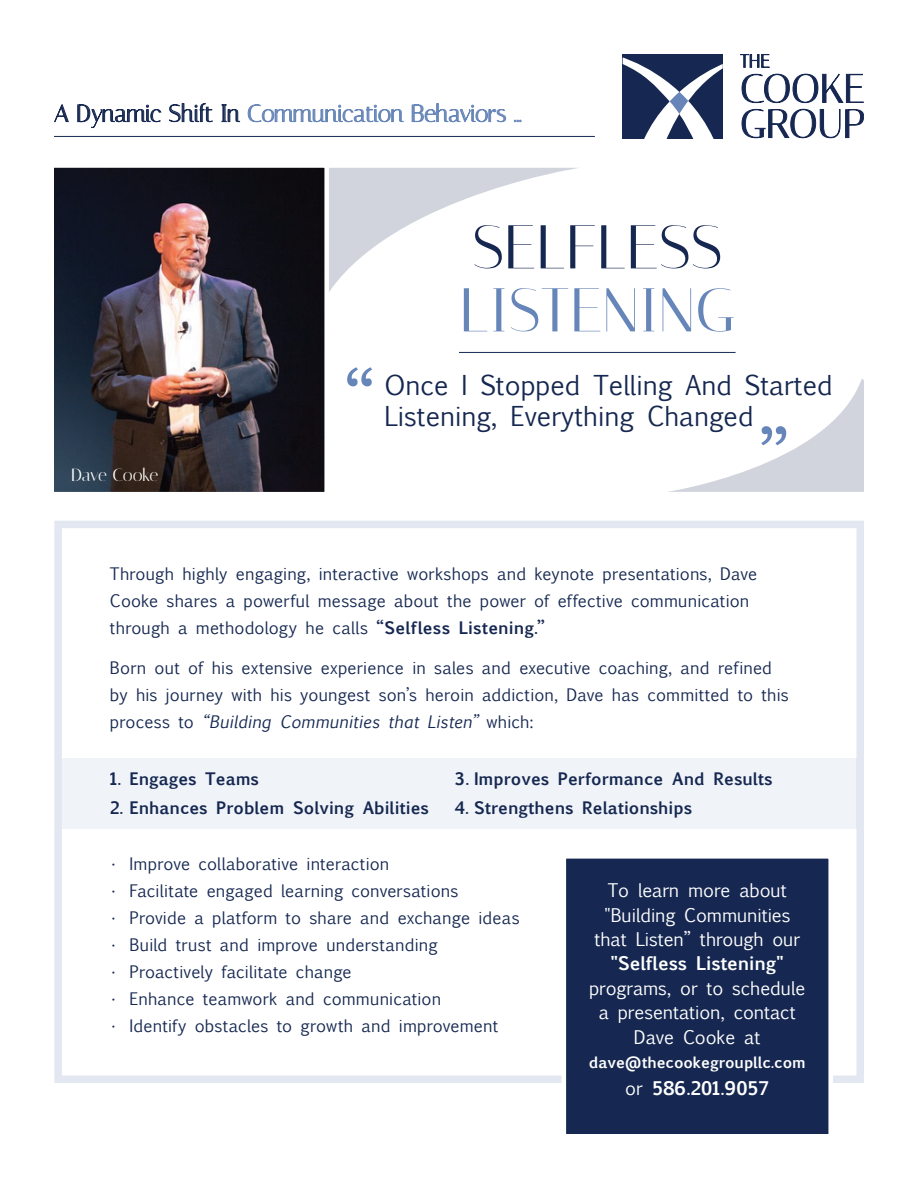
<style>
.page{position:relative;width:918px;height:1188px;background:#fff}
.page>*{position:absolute;margin:0;border:0;box-sizing:border-box;transform-origin:0 0}
.t1{font:78px "Euphemia UCAS";color:#6685b8}
.t2{font:61.65px "Italiana";color:#6685b8}
.t3{font:61.65px "Italiana";color:#162851}
.t4{font:26.25px "Euphemia UCAS";color:#162851}
.t5{font:24px "Italiana";letter-spacing:-.02em;color:#6685b8}
.t6{font:18px/24.5px "Euphemia UCAS";letter-spacing:-.005em;color:#fff;text-align:center}
.t7{font:700 18px "Euphemia UCAS";letter-spacing:-.005em;color:#fff}
.t8{font:17.7px "Italiana";letter-spacing:-.02em;color:#fff}
.t9{font:16.5px/27px "Euphemia UCAS";letter-spacing:.01em;color:#162851}
.t10{font:700 16.5px "Euphemia UCAS";color:#162851}
.t11{font:700 15px "Euphemia UCAS";letter-spacing:-.005em;color:#fff}
.s1{color:#162851}
.s2{font-weight:700}
.s3{font-style:italic}
.s4{font-weight:400}
</style>
<div class="page">
<div style="left:54px;top:521px;width:810px;height:562px;background:#fff;border:8px solid #e3e7f2"></div>
<div style="left:623px;top:54px;width:100px;height:85px;background:#162751"></div>
<svg style="left:623px;top:57px;width:100px;height:82px"></svg>
<svg style="left:740px;top:54px;width:30px;height:14px"></svg>
<svg style="left:742px;top:74px;width:122px;height:29px"></svg>
<svg style="left:742px;top:109px;width:122px;height:29px"></svg>
<svg style="left:54px;top:104px;width:15px;height:18px"></svg>
<svg style="left:77px;top:104px;width:84px;height:24px"></svg>
<svg style="left:169px;top:103px;width:44px;height:19px"></svg>
<svg style="left:222px;top:104px;width:18px;height:18px"></svg>
<svg style="left:248px;top:104px;width:156px;height:18px"></svg>
<svg style="left:412px;top:103px;width:94px;height:19px"></svg>
<svg style="left:514px;top:120px;width:8px;height:2px"></svg>
<hr style="left:54px;top:136px;width:541px;height:1px;background:#162851">
<div style="left:62px;top:759px;width:794px;height:70px;background:#f0f3f8"></div>
<div style="left:562px;top:854px;width:271px;height:282px;background:#162851;border:4px solid #fff"></div>
<svg style="left:331px;top:168px;width:246px;height:121px"></svg>
<img style="left:54px;top:167px;width:277px;height:325px">
<hr style="left:459px;top:352px;width:277px;height:1px;background:#162851">
<svg style="left:668px;top:379px;width:196px;height:113px"></svg>
<h3 class="t5" style="left:54px;top:99px;width:469px"><span class="s1">A Dynamic Shift In</span> Communication Behaviors ...</h3>
<p class="t8" style="left:71px;top:465px;width:89px">Dave Cooke</p>
<h2 class="t3" style="left:472px;top:211px;width:252px">SELFLESS</h2>
<h2 class="t2" style="left:460px;top:274px;width:277px">LISTENING</h2>
<h1 class="t1" style="left:345px;top:348px;width:32px">“</h1>
<h3 class="t4" style="left:384px;top:366px;width:450px">Once I Stopped Telling And Started</h3>
<h3 class="t4" style="left:384px;top:398px;width:371px">Listening, Everything Changed</h3>
<h1 class="t1" style="left:789px;top:465px;width:32px;rotate:-180deg">“</h1>
<p class="t9" style="left:110px;top:560px;width:649px">Through highly engaging, interactive workshops and keynote presentations, Dave<br>Cooke shares a powerful message about the power of effective communication through a methodology he calls <span class="s2">“Selfless Listening.”</span></p>
<p class="t9" style="left:110px;top:654px;width:680px">Born out of his extensive experience in sales and executive coaching, and refined by his journey with his youngest son’s heroin addiction, Dave has committed to this process to <span class="s3">“Building Communities that Listen”</span> which:</p>
<p class="t10" style="left:110px;top:767px;width:150px">1. Engages Teams</p>
<p class="t10" style="left:110px;top:795px;width:321px">2. Enhances Problem Solving Abilities</p>
<p class="t10" style="left:455px;top:767px;width:320px">3. Improves Performance And Results</p>
<p class="t10" style="left:455px;top:795px;width:239px">4. Strengthens Relationships</p>
<p class="t9" style="left:110px;top:850px;width:281px">• Improve collaborative interaction</p>
<p class="t9" style="left:110px;top:877px;width:350px">• Facilitate engaged learning conversations</p>
<p class="t9" style="left:110px;top:904px;width:411px">• Provide a platform to share and exchange ideas</p>
<p class="t9" style="left:110px;top:931px;width:329px">• Build trust and improve understanding</p>
<p class="t9" style="left:110px;top:958px;width:243px">• Proactively facilitate change</p>
<p class="t9" style="left:110px;top:985px;width:333px">• Enhance teamwork and communication</p>
<p class="t9" style="left:110px;top:1012px;width:390px">• Identify obstacles to growth and improvement</p>
<p class="t6" style="left:594px;top:878px;width:207px">To learn more about "Building Communities that Listen” through our</p>
<p class="t7" style="left:610px;top:950px;width:175px">"Selfless Listening"</p>
<p class="t6" style="left:589px;top:976px;width:218px">programs, or to schedule a presentation, contact<br>Dave Cooke at</p>
<p class="t11" style="left:589px;top:1051px;width:219px">dave@thecookegroupllc.com</p>
<p class="t7" style="left:625px;top:1075px;width:146px"><span class="s4">or</span> 586.201.9057</p>
</div>
